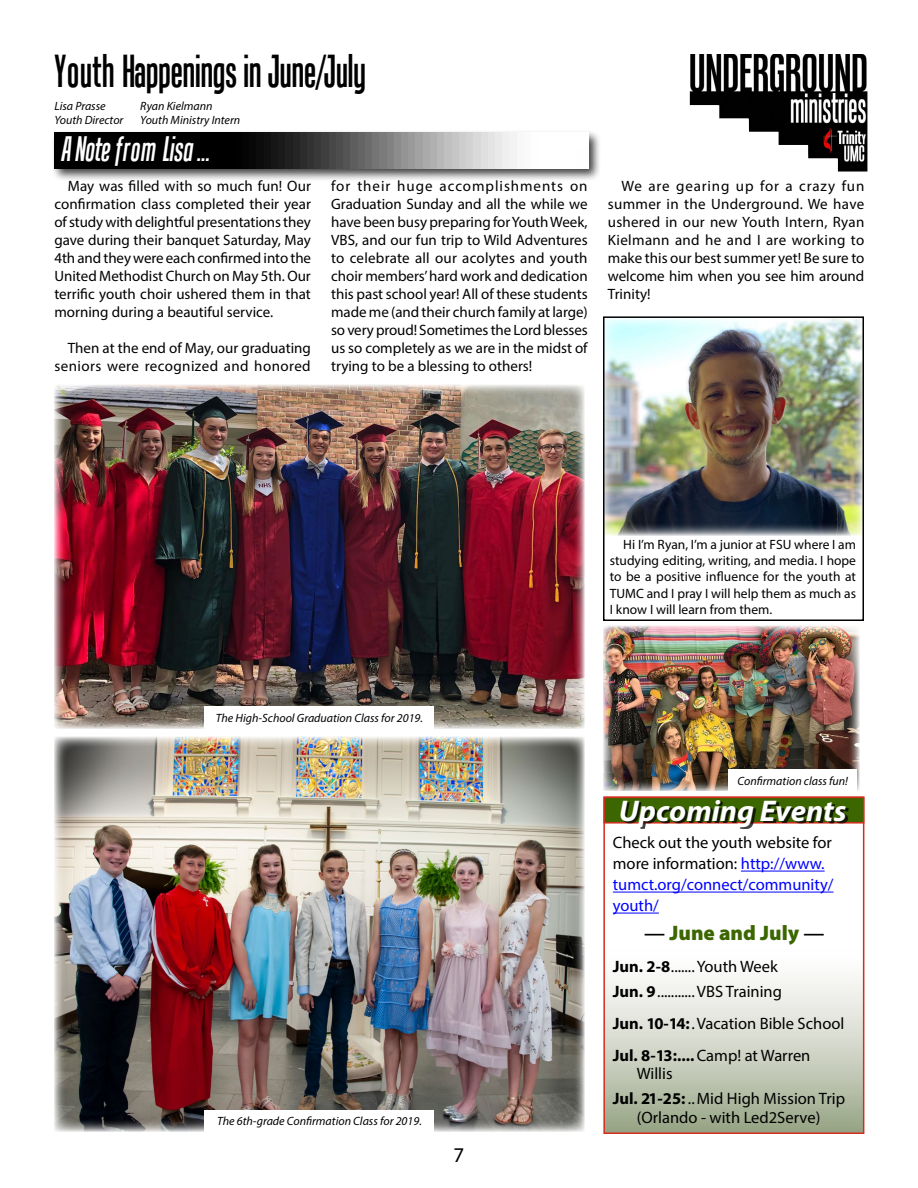
<style>
.page{position:relative;width:918px;height:1188px;background:#fff}
.page>*{position:absolute;margin:0;border:0;box-sizing:border-box;transform-origin:0 0}
.t1{font:45px "Tandelle";color:#000}
.t2{font:italic 34.5px "Tandelle";color:#fff}
.t3{font:italic 700 30px "Myriad Pro";color:#fff}
.t4{font:900 21px "Myriad Pro";color:#3b6600}
.t5{font:21px "Myriad Pro";color:#000}
.t6{font:16.5px/25.2px "Myriad Pro";color:#000}
.t7{font:16.5px/21px "Myriad Pro";color:#00f}
.t8{font:15px/18px "Myriad Pro";color:#000;text-align:justify}
.t9{font:15px/18px "Myriad Pro";letter-spacing:.02em;color:#000;text-align:right}
.t10{font:13.5px/16.2px "Myriad Pro";color:#000;text-align:justify}
.t11{font:italic 12px/13.5px "Myriad Pro";color:#000}
.s1{color:#000}
.s2{font-weight:600;color:#000}
.s3{font-weight:700}
</style>
<div class="page">
<svg style="left:606px;top:870px;width:255px;height:261px"></svg>
<div style="left:603px;top:796px;width:261px;height:338px;border:2px solid #d32d1d"></div>
<div style="left:51px;top:130px;width:551px;height:51px;background:#000;opacity:.75"></div>
<img style="left:54px;top:132px;width:534px;height:36px">
<img style="left:690px;top:54px;width:177px;height:118px">
<div style="left:603px;top:797px;width:261px;height:27px;background:#3b6600;border:2px solid #d32d1d"></div>
<div style="left:623px;top:802px;width:226px;height:27px;background:#000;opacity:.75"></div>
<hr style="left:741px;top:871px;width:84px;height:1px;background:#00f">
<hr style="left:613px;top:892px;width:220px;height:1px;background:#00f">
<hr style="left:613px;top:913px;width:46px;height:1px;background:#00f">
<img style="left:606px;top:319px;width:255px;height:217px">
<img style="left:603px;top:625px;width:257px;height:166px">
<img style="left:54px;top:737px;width:530px;height:394px">
<img style="left:54px;top:385px;width:530px;height:344px">
<div style="left:205px;top:1110px;width:229px;height:22px;background:#fff"></div>
<div style="left:205px;top:707px;width:229px;height:22px;background:#fff"></div>
<div style="left:729px;top:770px;width:128px;height:21px;background:#fff"></div>
<div style="left:603px;top:316px;width:261px;height:305px;border:2px solid #000"></div>
<h1 class="t1" style="left:54px;top:45px;width:313px">Youth Happenings in June/July</h1>
<p class="t11" style="left:54px;top:99px;width:70px">Lisa Prasse<br>Youth Director</p>
<p class="t11" style="left:140px;top:99px;width:101px">Ryan Kielmann<br>Youth Ministry Intern</p>
<h2 class="t2" style="left:61px;top:129px;width:150px">A Note from Lisa ...</h2>
<p class="t8" style="left:54px;top:177px;width:258px;text-indent:14px">May was filled with so much fun! Our confirmation class completed their year of study with delightful presentations they gave during their banquet Saturday, May 4th and they were each confirmed into the United Methodist Church on May 5th. Our terrific youth choir ushered them in that morning during a beautiful service.</p>
<p class="t9" style="left:54px;top:339px;width:258px">Then at the end of May, our graduating seniors were recognized and honored</p>
<p class="t8" style="left:331px;top:177px;width:258px">for their huge accomplishments on Graduation Sunday and all the while we have been busy preparing for Youth Week, VBS, and our fun trip to Wild Adventures to celebrate all our acolytes and youth choir members’ hard work and dedication this past school year! All of these students made me (and their church family at large) so very proud! Sometimes the Lord blesses us so completely as we are in the midst of trying to be a blessing to others!</p>
<p class="t8" style="left:608px;top:177px;width:258px;text-indent:14px">We are gearing up for a crazy fun summer in the Underground. We have ushered in our new Youth Intern, Ryan Kielmann and he and I are working to make this our best summer yet! Be sure to welcome him when you see him around Trinity!</p>
<p class="t10" style="left:610px;top:536px;width:248px;text-indent:14px">Hi I’m Ryan, I’m a junior at FSU where I am studying editing, writing, and media. I hope to be a positive influence for the youth at TUMC and I pray I will help them as much as I know I will learn from them.</p>
<p class="t11" style="left:216px;top:711px;width:209px">The High-School Graduation Class for 2019.</p>
<p class="t11" style="left:738px;top:774px;width:112px">Confirmation class fun!</p>
<h3 class="t3" style="left:619px;top:791px;width:229px">Upcoming Events</h3>
<p class="t7" style="left:613px;top:832px;width:222px"><span class="s1">Check out the youth website for more information:</span> http://www. tumct.org/connect/community/ youth/</p>
<h3 class="t4" style="left:644px;top:921px;width:182px"><span class="s2">—</span> June and July <span class="s2">—</span></h3>
<p class="t6" style="left:613px;top:953px;width:171px"><span class="s3">Jun. 2-8</span>.......Youth Week<br><span class="s3">Jun. 9</span>...........VBS Training</p>
<p class="t6" style="left:613px;top:1007px;width:233px;line-height:32px"><span class="s3">Jun. 10-14:</span>.Vacation Bible School<br><span class="s3">Jul. 8-13:....</span> Camp! at Warren</p>
<p class="t6" style="left:613px;top:1061px;width:234px;text-indent:24px">Willis<br><span class="s3">Jul. 21-25:</span> ..Mid High Mission Trip</p>
<p class="t11" style="left:217px;top:1114px;width:206px">The 6th-grade Confirmation Class for 2019.</p>
<p class="t6" style="left:637px;top:1104px;width:185px">(Orlando - with Led2Serve)</p>
<h3 class="t5" style="left:454px;top:1142px;width:12px">7</h3>
</div>
